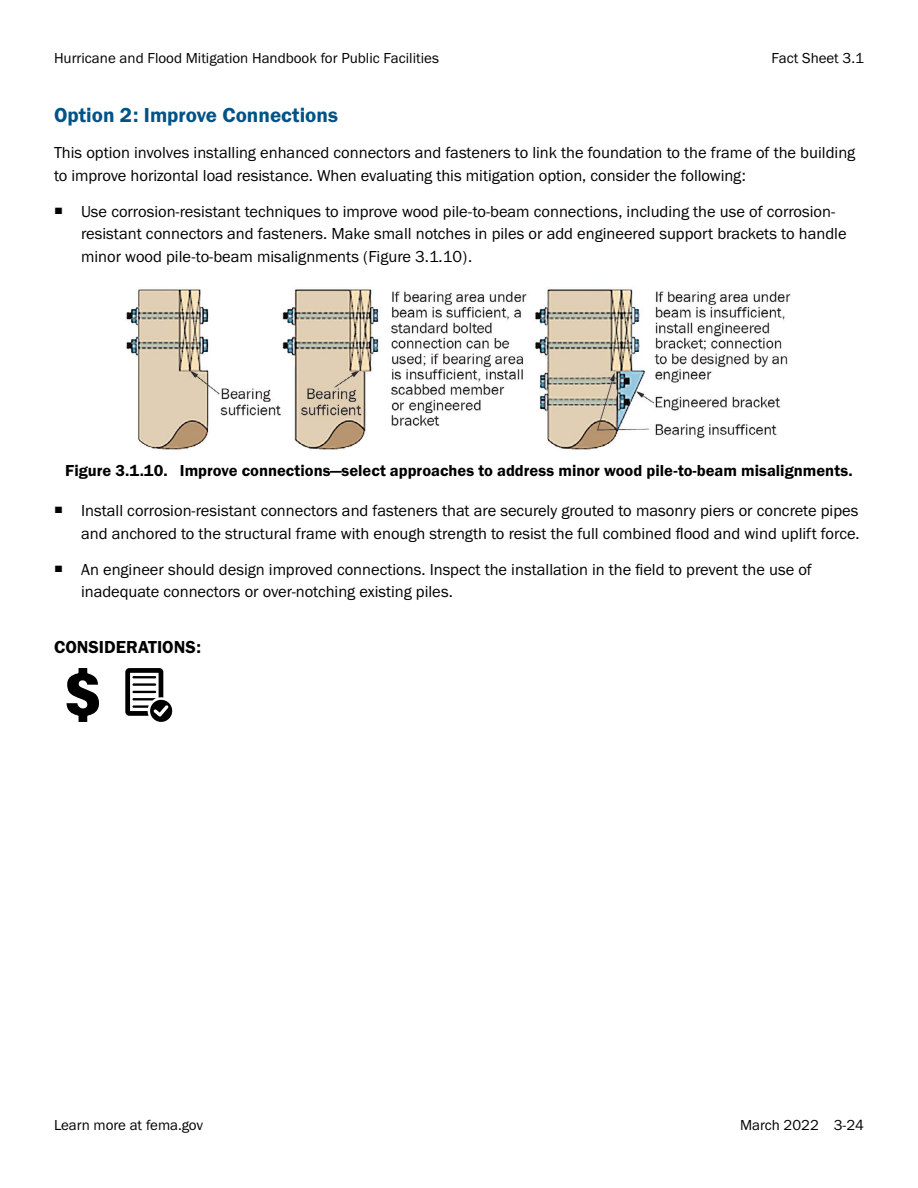
<style>
.page{position:relative;width:918px;height:1188px;background:#fff}
.page>*{position:absolute;margin:0;border:0;box-sizing:border-box;transform-origin:0 0}
.FEMA_Heading_3{font:21px "Franklin Gothic URW Dem";color:#005287}
.FEMA_Heading_3_Consi{font:18px "Franklin Gothic URW Dem";color:#000}
.FEMA_Bullet_-_1{font:16.5px/22.5px "Franklin Gothic URW Boo";color:#000}
.FEMA_Normal{font:16.5px/22.5px "Franklin Gothic URW Boo";color:#000}
.FEMA_Figure_Caption{font:16.5px "Franklin Gothic URW Dem";color:#000}
.t1{font:15px "Franklin Gothic URW Boo";color:#000}
</style>
<div class="page">
<img style="left:126px;top:288px;width:665px;height:163px">
<svg style="left:67px;top:668px;width:32px;height:54px"></svg>
<svg style="left:125px;top:668px;width:47px;height:54px"></svg>
<p class="t1" style="left:54px;top:49px;width:386px">Hurricane and Flood Mitigation Handbook for Public Facilities</p>
<p class="t1" style="left:772px;top:49px;width:94px">Fact Sheet 3.1</p>
<p class="FEMA_Heading_3" style="left:54px;top:102px;width:286px">Option 2: Improve Connections</p>
<p class="FEMA_Normal" style="left:54px;top:141px;width:803px">This option involves installing enhanced connectors and fasteners to link the foundation to the frame of the building to improve horizontal load resistance. When evaluating this mitigation option, consider the following:</p>
<p class="FEMA_Bullet_-_1" style="left:81px;top:199px;width:767px;text-indent:-27px"><sup>■</sup> Use corrosion-resistant techniques to improve wood pile-to-beam connections, including the use of corrosion&shy;resistant connectors and fasteners. Make small notches in piles or add engineered support brackets to handle minor wood pile-to-beam misalignments (Figure 3.1.10).</p>
<p class="FEMA_Figure_Caption" style="left:65px;top:460px;width:789px">Figure 3.1.10. Improve connections—select approaches to address minor wood pile-to-beam misalignments.</p>
<p class="FEMA_Bullet_-_1" style="left:54px;top:499px;width:807px;text-align:right"><sup>■</sup> Install corrosion-resistant connectors and fasteners that are securely grouted to masonry piers or concrete pipes and anchored to the structural frame with enough strength to resist the full combined flood and wind uplift force.</p>
<p class="FEMA_Bullet_-_1" style="left:81px;top:558px;width:732px;text-indent:-27px"><sup>■</sup> An engineer should design improved connections. Inspect the installation in the field to prevent the use of inadequate connectors or over-notching existing piles.</p>
<p class="FEMA_Heading_3_Consi" style="left:54px;top:635px;width:149px">CONSIDERATIONS:</p>
<p class="t1" style="left:54px;top:1116px;width:151px">Learn more at fema.gov</p>
<p class="t1" style="left:740px;top:1116px;width:125px">March 2022 3-24</p>
</div>
